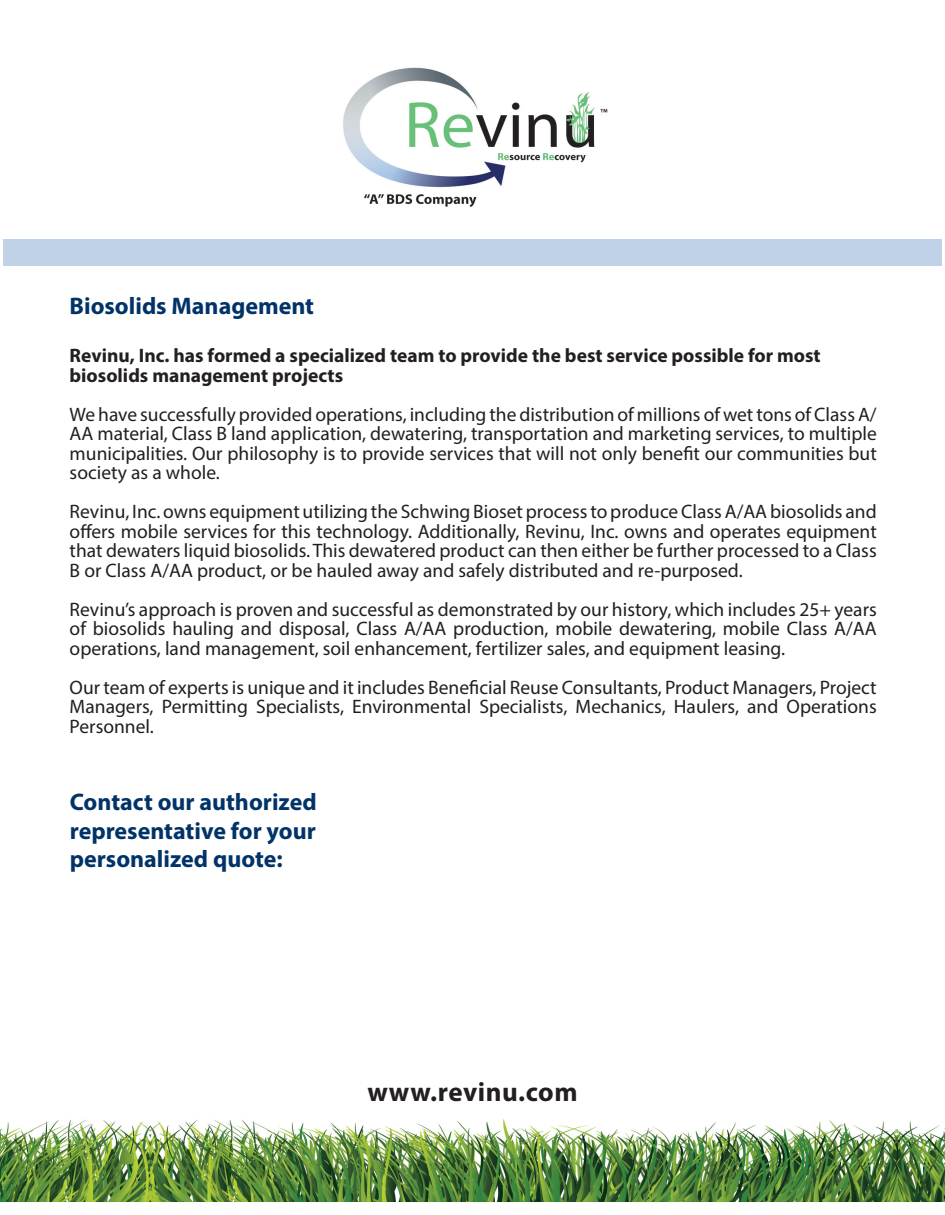
<style>
.page{position:relative;width:945px;height:1215px;background:#fff}
.page>*{position:absolute;margin:0;border:0;box-sizing:border-box;transform-origin:0 0}
.body{font:700 27px "Myriad Pro";letter-spacing:.02em;color:#231f20}
.t1{font:700 24px/28.8px "Myriad Pro";color:#013368;text-align:justify}
.t2{font:19.5px/19.5px "Myriad Pro";color:#231f20;text-align:justify}
.t3{font:700 19.5px/19.5px "Myriad Pro";color:#231f20}
</style>
<div class="page">
<div style="left:3px;top:239px;width:939px;height:27px;background:#bfd2e8"></div>
<img style="left:0;top:1119px;width:945px;height:82px">
<img style="left:343px;top:67px;width:265px;height:140px">
<p class="t1" style="left:70px;top:291px;width:246px">Biosolids Management</p>
<p class="t3" style="left:70px;top:345px;width:753px">Revinu, Inc. has formed a specialized team to provide the best service possible for most biosolids management projects</p>
<p class="t2" style="left:70px;top:404px;width:809px">We have successfully provided operations, including the distribution of millions of wet tons of Class A/ AA material, Class B land application, dewatering, transportation and marketing services, to multiple municipalities. Our philosophy is to provide services that will not only benefit our communities but society as a whole.</p>
<p class="t2" style="left:70px;top:502px;width:809px">Revinu, Inc. owns equipment utilizing the Schwing Bioset process to produce Class A/AA biosolids and offers mobile services for this technology. Additionally, Revinu, Inc. owns and operates equipment that dewaters liquid biosolids. This dewatered product can then either be further processed to a Class B or Class A/AA product, or be hauled away and safely distributed and re-purposed.</p>
<p class="t2" style="left:70px;top:599px;width:809px">Revinu’s approach is proven and successful as demonstrated by our history, which includes 25+ years of biosolids hauling and disposal, Class A/AA production, mobile dewatering, mobile Class A/AA operations, land management, soil enhancement, fertilizer sales, and equipment leasing.</p>
<p class="t2" style="left:70px;top:677px;width:809px">Our team of experts is unique and it includes Beneficial Reuse Consultants, Product Managers, Project Managers, Permitting Specialists, Environmental Specialists, Mechanics, Haulers, and Operations Personnel.</p>
<p class="t1" style="left:70px;top:787px;width:248px">Contact our authorized representative for your personalized quote:</p>
<p class="body" style="left:367px;top:1074px;width:212px">www.revinu.com</p>
</div>
